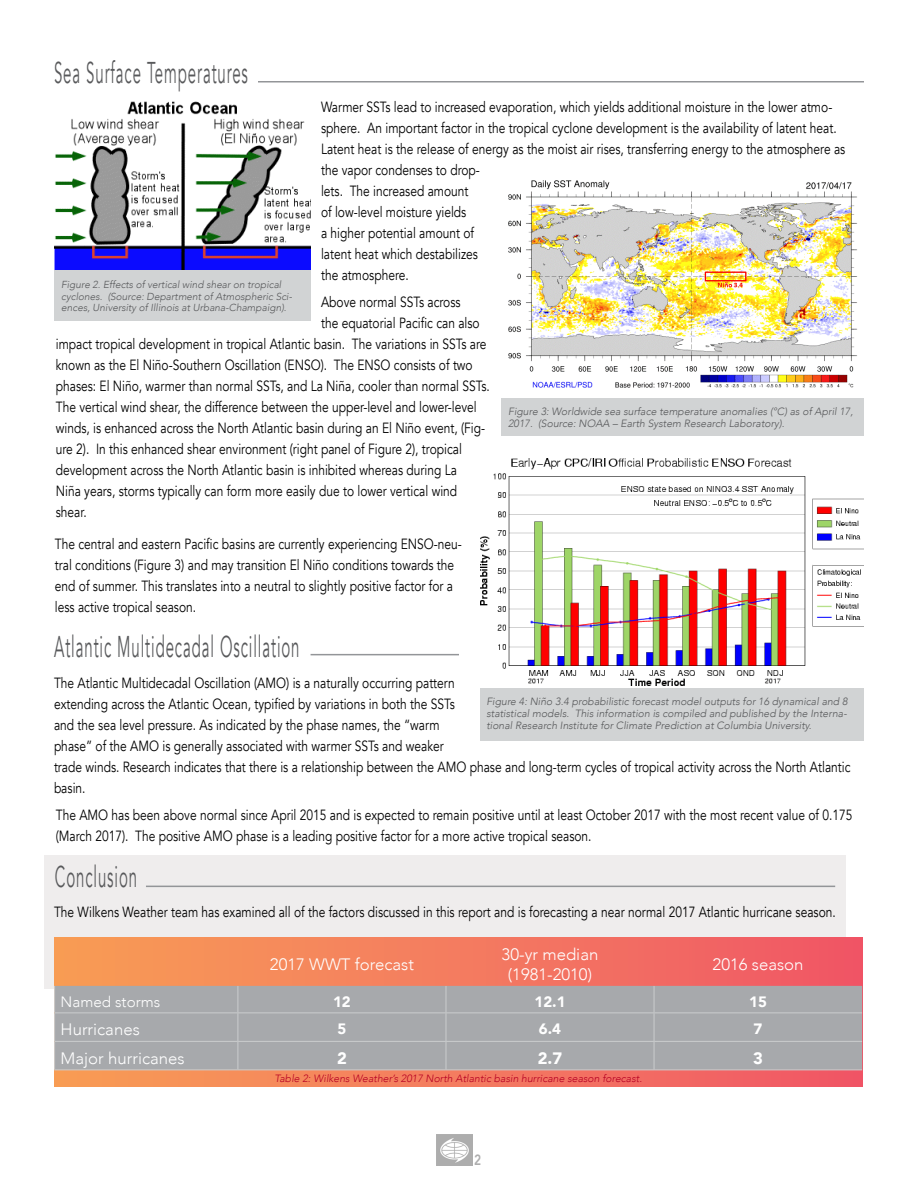
<style>
.page{position:relative;width:918px;height:1188px;background:#fff}
.page>*{position:absolute;margin:0;border:0;box-sizing:border-box;transform-origin:0 0}
.t1{font:30px "Avenir";letter-spacing:.06em;color:#58595b;scale:.5 1}
.t2{font:300 16.5px/19.5px "Avenir";color:#fff;text-align:center}
.t3{font:900 16.5px "Avenir";color:#fff}
.t4{font:900 15px "Avenir";color:#fff}
.t5{font:300 15px "Avenir";color:#fff}
.t6{font:14.7px/21px "Avenir";color:#000;scale:.81 1}
.t7{font:800 14.7px "Avenir";color:#5b5b5c;scale:.81 1}
.t8{font:italic 300 10.5px/12px "Avenir";color:#58595b}
.t9{font:italic 300 10.5px "Avenir";color:#b60023}
.t10{font:italic 300 10.2px/11.6px "Avenir";color:#58595b}
</style>
<div class="page">
<div style="left:44px;top:855px;width:801px;height:133px;background:#efeded"></div>
<img style="left:54px;top:101px;width:257px;height:170px">
<div style="left:54px;top:271px;width:257px;height:50px;background:#d1d3d4"></div>
<img style="left:508px;top:180px;width:349px;height:208px">
<div style="left:501px;top:398px;width:363px;height:38px;background:#d1d3d4"></div>
<img style="left:481px;top:459px;width:383px;height:227px">
<div style="left:481px;top:689px;width:383px;height:52px;background:#d1d3d4"></div>
<div style="left:54px;top:938px;width:808px;height:149px;background:linear-gradient(to right,#f89e56,#f05767)"></div>
<div style="left:55px;top:986px;width:807px;height:84px;background:#a7a9ac"></div>
<hr style="left:54px;top:938px;width:184px;height:1px;background:#fff">
<hr style="left:54px;top:938px;width:1px;height:48px;background:#fff">
<hr style="left:238px;top:938px;width:208px;height:1px;background:#fff">
<hr style="left:238px;top:938px;width:1px;height:48px;background:#fff">
<hr style="left:446px;top:938px;width:208px;height:1px;background:#fff">
<hr style="left:446px;top:938px;width:1px;height:48px;background:#fff">
<hr style="left:654px;top:938px;width:209px;height:1px;background:#fff">
<hr style="left:654px;top:938px;width:1px;height:48px;background:#fff">
<hr style="left:54px;top:1012px;width:184px;height:1px;background:#cbcdce">
<hr style="left:238px;top:1012px;width:208px;height:1px;background:#cbcdce">
<hr style="left:446px;top:1012px;width:208px;height:1px;background:#cbcdce">
<hr style="left:654px;top:1012px;width:208px;height:1px;background:#cbcdce">
<hr style="left:54px;top:1041px;width:184px;height:1px;background:#cbcdce">
<hr style="left:238px;top:1041px;width:208px;height:1px;background:#cbcdce">
<svg style="left:238px;top:986px;width:1px;height:84px"></svg>
<hr style="left:446px;top:1041px;width:208px;height:1px;background:#cbcdce">
<svg style="left:446px;top:986px;width:1px;height:84px"></svg>
<hr style="left:654px;top:1041px;width:208px;height:1px;background:#cbcdce">
<svg style="left:654px;top:986px;width:1px;height:84px"></svg>
<svg style="left:54px;top:986px;width:1px;height:84px"></svg>
<hr style="left:54px;top:1070px;width:184px;height:1px;background:#cbcdce">
<hr style="left:238px;top:1070px;width:208px;height:1px;background:#cbcdce">
<hr style="left:446px;top:1070px;width:208px;height:1px;background:#cbcdce">
<hr style="left:654px;top:1070px;width:208px;height:1px;background:#cbcdce">
<hr style="left:146px;top:886px;width:689px;height:1px;background:#939598">
<hr style="left:258px;top:81px;width:606px;height:1px;background:#939598">
<hr style="left:311px;top:654px;width:148px;height:1px;background:#939598">
<img style="left:436px;top:1134px;width:37px;height:32px">
<h1 class="t1" style="left:54px;top:55px;width:390px">Sea Surface Temperatures</h1>
<p class="t6" style="left:321px;top:97px;width:649px">Warmer SSTs lead to increased evaporation, which yields additional moisture in the lower atmo&shy;sphere. An important factor in the tropical cyclone development is the availability of latent heat.<br>Latent heat is the release of energy as the moist air rises, transferring energy to the atmosphere as the vapor condenses to drop-<br>lets. The increased amount<br>of low-level moisture yields<br>a higher potential amount of<br>latent heat which destabilizes<br>the atmosphere.</p>
<p class="t6" style="left:321px;top:291px;width:174px">Above normal SSTs across</p>
<p class="t6" style="left:321px;top:312px;width:197px">the equatorial Pacific can also</p>
<p class="t6" style="left:56px;top:333px;width:533px">impact tropical development in tropical Atlantic basin. The variations in SSTs are</p>
<p class="t6" style="left:56px;top:354px;width:516px">known as the El Niño-Southern Oscillation (ENSO). The ENSO consists of two</p>
<p class="t6" style="left:56px;top:375px;width:537px">phases: El Niño, warmer than normal SSTs, and La Niña, cooler than normal SSTs.</p>
<p class="t6" style="left:56px;top:397px;width:521px">The vertical wind shear, the difference between the upper-level and lower-level</p>
<p class="t6" style="left:56px;top:418px;width:532px">winds, is enhanced across the North Atlantic basin during an El Niño event, (Fig-</p>
<p class="t6" style="left:56px;top:438px;width:503px">ure 2). In this enhanced shear environment (right panel of Figure 2), tropical</p>
<p class="t6" style="left:56px;top:459px;width:497px">development across the North Atlantic basin is inhibited whereas during La</p>
<p class="t6" style="left:56px;top:480px;width:497px">Niña years, storms typically can form more easily due to lower vertical wind</p>
<p class="t6" style="left:56px;top:501px;width:40px">shear.</p>
<p class="t10" style="left:61px;top:279px;width:232px">Figure 2. Effects of vertical wind shear on tropical cyclones. (Source: Department of Atmospheric Sci&shy;ences, University of Illinois at Urbana-Champaign).</p>
<p class="t8" style="left:508px;top:405px;width:346px">Figure 3: Worldwide sea surface temperature anomalies (°C) as of April 17,<br>2017. (Source: NOAA – Earth System Research Laboratory).</p>
<p class="t6" style="left:55px;top:533px;width:504px">The central and eastern Pacific basins are currently experiencing ENSO-neu&shy;tral conditions (Figure 3) and may transition El Niño conditions towards the end of summer. This translates into a neutral to slightly positive factor for a less active tropical season.</p>
<h1 class="t1" style="left:54px;top:629px;width:492px">Atlantic Multidecadal Oscillation</h1>
<p class="t6" style="left:54px;top:672px;width:985px">The Atlantic Multidecadal Oscillation (AMO) is a naturally occurring pattern<br>extending across the Atlantic Ocean, typified by variations in both the SSTs<br>and the sea level pressure. As indicated by the phase names, the “warm<br>phase” of the AMO is generally associated with warmer SSTs and weaker<br>trade winds. Research indicates that there is a relationship between the AMO phase and long-term cycles of tropical activity across the North Atlantic basin.</p>
<p class="t6" style="left:56px;top:805px;width:985px">The AMO has been above normal since April 2015 and is expected to remain positive until at least October 2017 with the most recent value of 0.175 (March 2017). The positive AMO phase is a leading positive factor for a more active tropical season.</p>
<p class="t8" style="left:486px;top:695px;width:363px;text-align:justify">Figure 4: Niño 3.4 probabilistic forecast model outputs for 16 dynamical and 8 statistical models. This information is compiled and published by the Interna&shy;tional Research Institute for Climate Prediction at Columbia University.</p>
<h1 class="t1" style="left:55px;top:859px;width:166px">Conclusion</h1>
<p class="t6" style="left:54px;top:902px;width:967px">The Wilkens Weather team has examined all of the factors discussed in this report and is forecasting a near normal 2017 Atlantic hurricane season.</p>
<p class="t2" style="left:270px;top:955px;width:146px">2017 WWT forecast</p>
<p class="t2" style="left:502px;top:945px;width:98px">30-yr median (1981-2010)</p>
<p class="t2" style="left:713px;top:955px;width:92px">2016 season</p>
<p class="t5" style="left:61px;top:993px;width:101px">Named storms</p>
<p class="t4" style="left:333px;top:989px;width:19px">12</p>
<p class="t4" style="left:534px;top:989px;width:33px">12.1</p>
<p class="t4" style="left:749px;top:989px;width:19px">15</p>
<p class="t2" style="left:61px;top:1020px;width:81px">Hurricanes</p>
<p class="t4" style="left:338px;top:1016px;width:10px">5</p>
<p class="t4" style="left:539px;top:1016px;width:24px">6.4</p>
<p class="t4" style="left:754px;top:1016px;width:10px">7</p>
<p class="t2" style="left:61px;top:1048px;width:126px">Major hurricanes</p>
<p class="t3" style="left:337px;top:1044px;width:11px">2</p>
<p class="t3" style="left:538px;top:1044px;width:26px">2.7</p>
<p class="t3" style="left:753px;top:1044px;width:11px">3</p>
<p class="t9" style="left:275px;top:1072px;width:369px">Table 2: Wilkens Weather’s 2017 North Atlantic basin hurricane season forecast.</p>
<p class="t7" style="left:474px;top:1149px;width:10px">2</p>
</div>
